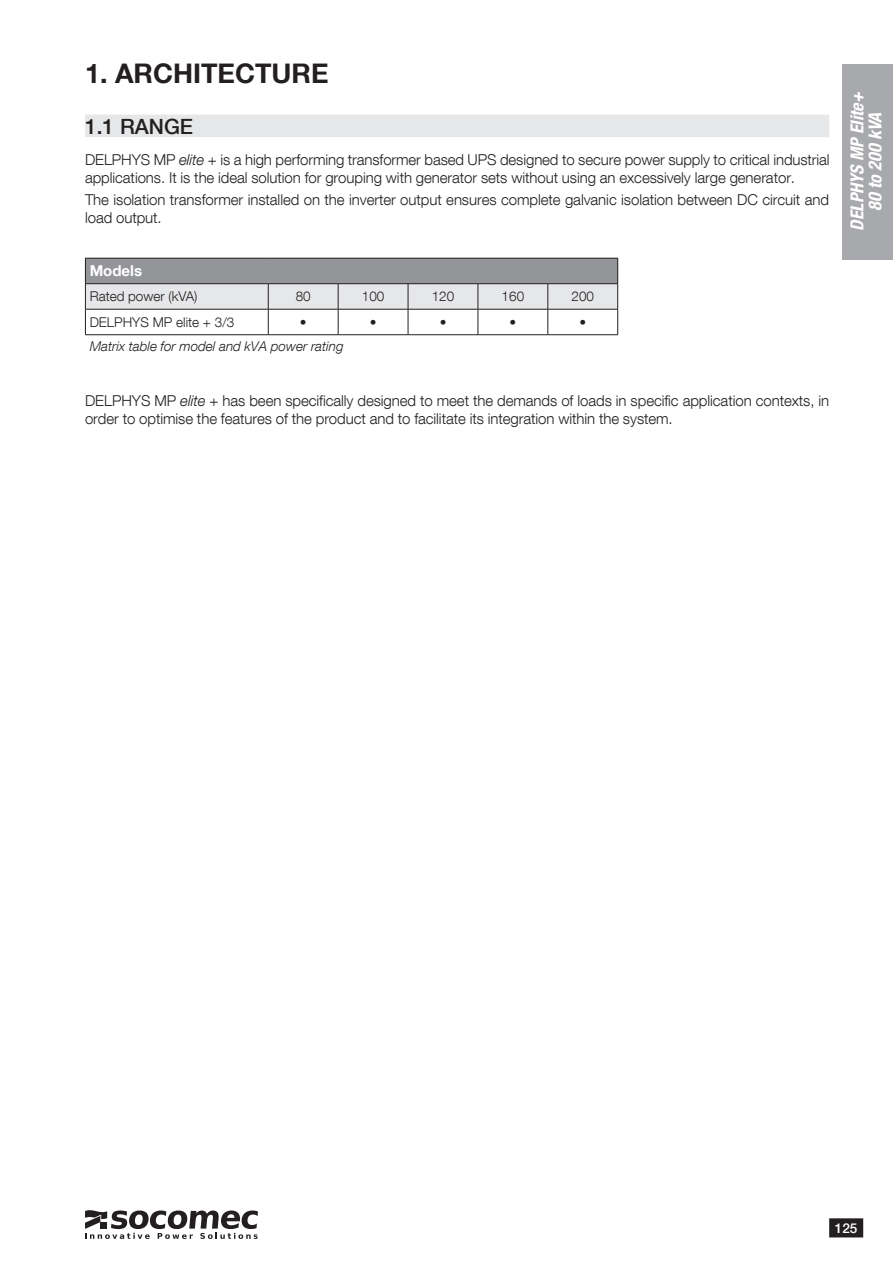
<style>
.page{position:relative;width:893px;height:1263px;background:#fff}
.page>*{position:absolute;margin:0;border:0;box-sizing:border-box;transform-origin:0 0}
.t1{font:700 27px "Helvetica Neue LT Com";color:#231f20}
.t2{font:500 21px "Helvetica Neue LT Com";color:#231f20}
.t3{font:italic 700 condensed 18px/18px "Helvetica Neue LT Com";color:#fff;text-align:center}
.t4{font:300 15px/18px "Helvetica Neue LT Com";letter-spacing:-.005em;color:#231f20}
.t5{font:700 15px "Helvetica Neue LT Com";color:#fff}
.t6{font:300 13.5px "Helvetica Neue LT Com";color:#231f20}
.t7{font:italic 300 13.5px "Helvetica Neue LT Com";color:#231f20}
.t8{font:500 13.5px "Helvetica Neue LT Com";color:#fff}
.s1{font-style:italic}
</style>
<div class="page">
<div style="left:85px;top:115px;width:744px;height:22px;background:#e6e7e9"></div>
<hr style="left:85px;top:258px;width:183px;height:1px;background:#231f20">
<hr style="left:268px;top:258px;width:70px;height:1px;background:#231f20">
<hr style="left:338px;top:258px;width:70px;height:1px;background:#231f20">
<hr style="left:408px;top:258px;width:70px;height:1px;background:#231f20">
<hr style="left:478px;top:258px;width:70px;height:1px;background:#231f20">
<hr style="left:548px;top:258px;width:70px;height:1px;background:#231f20">
<hr style="left:268px;top:334px;width:70px;height:1px;background:#231f20">
<hr style="left:338px;top:334px;width:70px;height:1px;background:#231f20">
<hr style="left:408px;top:334px;width:70px;height:1px;background:#231f20">
<hr style="left:478px;top:334px;width:70px;height:1px;background:#231f20">
<hr style="left:548px;top:334px;width:70px;height:1px;background:#231f20">
<svg style="left:85px;top:259px;width:533px;height:75px"></svg>
<hr style="left:85px;top:334px;width:183px;height:1px;background:#231f20">
<div style="left:842px;top:64px;width:51px;height:195px;background:#a8a9ad"></div>
<svg style="left:85px;top:1210px;width:173px;height:29px"></svg>
<div style="left:100px;top:1222px;width:7px;height:7px;background:#231f20"></div>
<div style="left:830px;top:1219px;width:32px;height:18px;background:#231f20"></div>
<div style="left:829px;top:1218px;width:34px;height:19px;border:2px solid #231f20"></div>
<h1 class="t1" style="left:85px;top:56px;width:245px">1. ARCHITECTURE</h1>
<h2 class="t2" style="left:85px;top:114px;width:110px">1.1 RANGE</h2>
<p class="t4" style="left:85px;top:150px;width:746px">DELPHYS MP <span class="s1">elite +</span> is a high performing transformer based UPS designed to secure power supply to critical industrial applications. It is the ideal solution for grouping with generator sets without using an excessively large generator.</p>
<p class="t4" style="left:85px;top:190px;width:745px">The isolation transformer installed on the inverter output ensures complete galvanic isolation between DC circuit and load output.</p>
<p class="t5" style="left:90px;top:261px;width:54px">Models</p>
<p class="t6" style="left:90px;top:288px;width:109px">Rated power (kVA)</p>
<p class="t6" style="left:296px;top:288px;width:17px">80</p>
<p class="t6" style="left:362px;top:288px;width:24px">100</p>
<p class="t6" style="left:432px;top:288px;width:24px">120</p>
<p class="t6" style="left:502px;top:288px;width:24px">160</p>
<p class="t6" style="left:571px;top:288px;width:24px">200</p>
<p class="t6" style="left:90px;top:314px;width:146px">DELPHYS MP elite + 3/3</p>
<p class="t6" style="left:300px;top:314px;width:8px">•</p>
<p class="t6" style="left:370px;top:314px;width:8px">•</p>
<p class="t6" style="left:440px;top:314px;width:8px">•</p>
<p class="t6" style="left:510px;top:314px;width:8px">•</p>
<p class="t6" style="left:579px;top:314px;width:8px">•</p>
<p class="t7" style="left:90px;top:338px;width:255px">Matrix table for model and kVA power rating</p>
<p class="t4" style="left:85px;top:391px;width:746px">DELPHYS MP <span class="s1">elite +</span> has been specifically designed to meet the demands of loads in specific application contexts, in order to optimise the features of the product and to facilitate its integration within the system.</p>
<p class="t3" style="left:848px;top:231px;width:140px;rotate:-90deg">DELPHYS MP Elite+<br>80 to 200 kVA</p>
<p class="t8" style="left:835px;top:1220px;width:24px">125</p>
</div>
